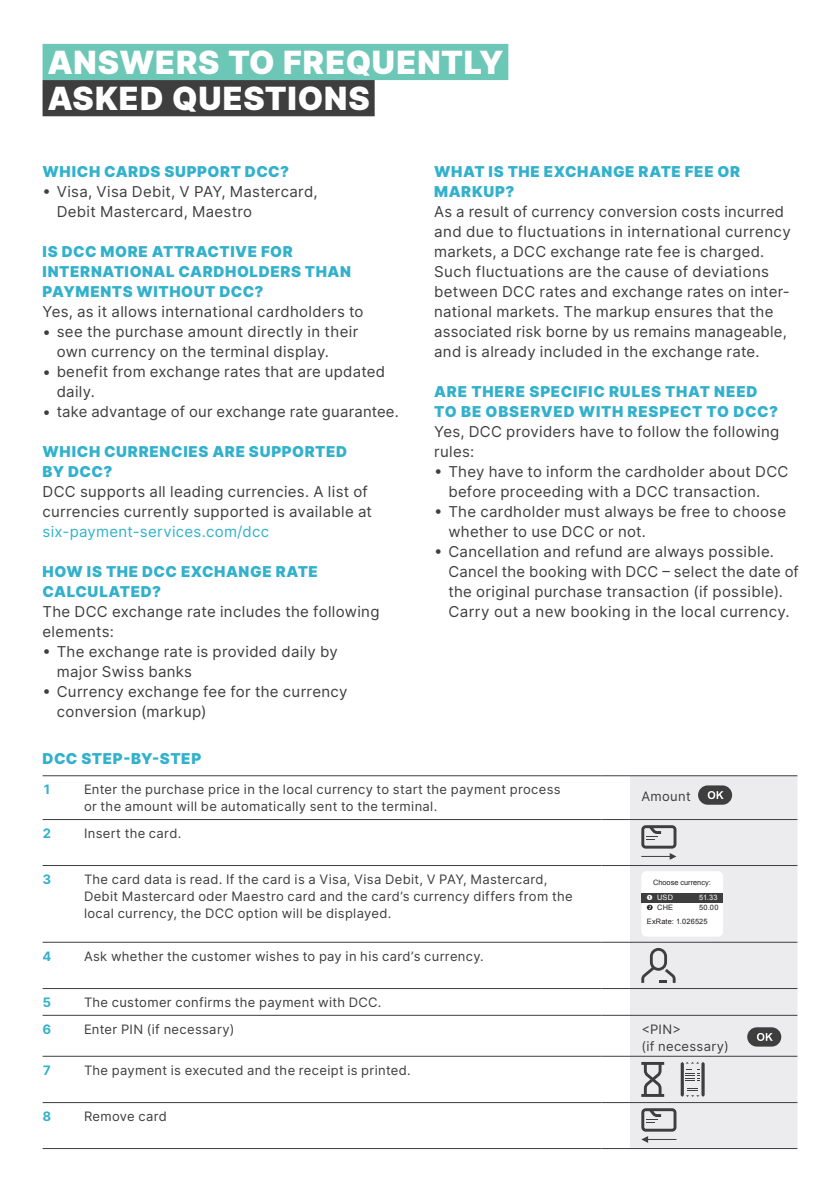
<style>
.page{position:relative;width:840px;height:1191px;background:#fff}
.page>*{position:absolute;margin:0;border:0;box-sizing:border-box;transform-origin:0 0}
.t1{font:900 32px/36.2px "Inter";letter-spacing:.025em;color:#fff}
.t2{font:15px/20px "Inter";letter-spacing:.02em;color:#3e3e3f}
.t3{font:900 15px/20px "Inter";letter-spacing:.04em;color:#32b1cc}
.t4{font:15px "Inter";letter-spacing:.02em;color:#32b1cc}
.t5{font:13px/17px "Inter";letter-spacing:.025em;color:#3e3e3f}
.t6{font:700 13px "Inter";color:#32b1cc}
.t7{font:7.4px "Arial";letter-spacing:.015em;color:#231f20}
.t8{font:7.4px "Arial";letter-spacing:.025em;color:#fff}
</style>
<div class="page">
<div style="left:629px;top:776px;width:168px;height:372px;background:#ececee"></div>
<hr style="left:43px;top:775px;width:41px;height:1px;background:#3e3e3f">
<hr style="left:84px;top:775px;width:517px;height:1px;background:#3e3e3f">
<svg style="left:601px;top:775px;width:28px;height:1px"></svg>
<hr style="left:629px;top:775px;width:168px;height:1px;background:#3e3e3f">
<hr style="left:43px;top:819px;width:41px;height:1px;background:#3e3e3f">
<hr style="left:84px;top:819px;width:517px;height:1px;background:#3e3e3f">
<svg style="left:601px;top:819px;width:28px;height:1px"></svg>
<hr style="left:629px;top:819px;width:168px;height:1px;background:#3e3e3f">
<hr style="left:43px;top:865px;width:41px;height:1px;background:#3e3e3f">
<hr style="left:84px;top:865px;width:517px;height:1px;background:#3e3e3f">
<svg style="left:601px;top:865px;width:28px;height:1px"></svg>
<hr style="left:629px;top:865px;width:168px;height:1px;background:#3e3e3f">
<hr style="left:43px;top:942px;width:41px;height:1px;background:#3e3e3f">
<hr style="left:84px;top:942px;width:517px;height:1px;background:#3e3e3f">
<svg style="left:601px;top:942px;width:28px;height:1px"></svg>
<hr style="left:629px;top:942px;width:168px;height:1px;background:#3e3e3f">
<hr style="left:43px;top:988px;width:41px;height:1px;background:#3e3e3f">
<hr style="left:84px;top:988px;width:517px;height:1px;background:#3e3e3f">
<svg style="left:601px;top:988px;width:28px;height:1px"></svg>
<hr style="left:629px;top:988px;width:168px;height:1px;background:#3e3e3f">
<hr style="left:43px;top:1015px;width:41px;height:1px;background:#3e3e3f">
<hr style="left:84px;top:1015px;width:517px;height:1px;background:#3e3e3f">
<svg style="left:601px;top:1015px;width:28px;height:1px"></svg>
<hr style="left:629px;top:1015px;width:168px;height:1px;background:#3e3e3f">
<hr style="left:43px;top:1056px;width:41px;height:1px;background:#3e3e3f">
<hr style="left:84px;top:1056px;width:517px;height:1px;background:#3e3e3f">
<svg style="left:601px;top:1056px;width:28px;height:1px"></svg>
<hr style="left:629px;top:1056px;width:168px;height:1px;background:#3e3e3f">
<hr style="left:43px;top:1102px;width:41px;height:1px;background:#3e3e3f">
<hr style="left:84px;top:1102px;width:517px;height:1px;background:#3e3e3f">
<svg style="left:601px;top:1102px;width:28px;height:1px"></svg>
<hr style="left:629px;top:1102px;width:168px;height:1px;background:#3e3e3f">
<hr style="left:43px;top:1148px;width:41px;height:1px;background:#3e3e3f">
<hr style="left:84px;top:1148px;width:517px;height:1px;background:#3e3e3f">
<svg style="left:601px;top:1148px;width:28px;height:1px"></svg>
<hr style="left:629px;top:1148px;width:168px;height:1px;background:#3e3e3f">
<div style="left:697px;top:785px;width:34px;height:19px;background:#3e3e3f;border-radius:10px"></div>
<svg style="left:707px;top:791px;width:16px;height:8px"></svg>
<svg style="left:641px;top:825px;width:35px;height:35px"></svg>
<hr style="left:641px;top:856px;width:30px;height:1px;background:#3e3e3f">
<div style="left:641px;top:871px;width:81px;height:65px;background:#fff;border-radius:5px"></div>
<div style="left:641px;top:893px;width:81px;height:9px;background:#3e3e3f"></div>
<svg style="left:641px;top:948px;width:34px;height:35px"></svg>
<div style="left:746px;top:1027px;width:34px;height:19px;background:#3e3e3f;border-radius:10px"></div>
<svg style="left:757px;top:1033px;width:15px;height:8px"></svg>
<svg style="left:641px;top:1062px;width:22px;height:34px"></svg>
<svg style="left:680px;top:1062px;width:24px;height:34px"></svg>
<svg style="left:641px;top:1108px;width:35px;height:34px"></svg>
<hr style="left:645px;top:1139px;width:31px;height:1px;background:#3e3e3f">
<div style="left:43px;top:44px;width:465px;height:36px;background:#6cc7b6"></div>
<div style="left:43px;top:80px;width:331px;height:36px;background:#3e3e3f"></div>
<svg style="left:647px;top:895px;width:5px;height:15px"></svg>
<h1 class="t1" style="left:48px;top:43px;width:457px">ANSWERS TO FREQUENTLY<br>ASKED QUESTIONS</h1>
<p class="t3" style="left:43px;top:161px;width:248px">WHICH CARDS SUPPORT DCC?</p>
<p class="t2" style="left:57px;top:181px;width:262px;text-indent:-14px">• Visa, Visa Debit, V PAY, Mastercard,<br>Debit Mastercard, Maestro</p>
<p class="t3" style="left:43px;top:241px;width:309px">IS DCC MORE ATTRACTIVE FOR<br>INTERNATIONAL CARDHOLDERS THAN<br>PAYMENTS WITHOUT DCC?</p>
<p class="t2" style="left:43px;top:301px;width:322px">Yes, as it allows international cardholders to</p>
<p class="t2" style="left:57px;top:321px;width:303px;text-indent:-14px">• see the purchase amount directly in their own currency on the terminal display.</p>
<p class="t2" style="left:57px;top:361px;width:329px;text-indent:-14px">• benefit from exchange rates that are updated daily.</p>
<p class="t2" style="left:43px;top:401px;width:357px">• take advantage of our exchange rate guarantee.</p>
<p class="t3" style="left:43px;top:441px;width:306px">WHICH CURRENCIES ARE SUPPORTED<br>BY DCC?</p>
<p class="t2" style="left:43px;top:481px;width:331px">DCC supports all leading currencies. A list of currencies currently supported is available at</p>
<p class="t4" style="left:43px;top:520px;width:228px">six-payment-services.com/dcc</p>
<p class="t3" style="left:43px;top:561px;width:277px">HOW IS THE DCC EXCHANGE RATE<br>CALCULATED?</p>
<p class="t2" style="left:43px;top:601px;width:338px">The DCC exchange rate includes the following elements:</p>
<p class="t2" style="left:57px;top:641px;width:282px;text-indent:-14px">• The exchange rate is provided daily by major Swiss banks</p>
<p class="t2" style="left:57px;top:681px;width:292px;text-indent:-14px">• Currency exchange fee for the currency conversion (markup)</p>
<p class="t3" style="left:434px;top:161px;width:307px">WHAT IS THE EXCHANGE RATE FEE OR<br>MARKUP?</p>
<p class="t2" style="left:434px;top:201px;width:358px">As a result of currency conversion costs incurred and due to fluctuations in international currency markets, a DCC exchange rate fee is charged.<br>Such fluctuations are the cause of deviations between DCC rates and exchange rates on inter&shy;national markets. The markup ensures that the associated risk borne by us remains manageable, and is already included in the exchange rate.</p>
<p class="t3" style="left:434px;top:381px;width:345px">ARE THERE SPECIFIC RULES THAT NEED<br>TO BE OBSERVED WITH RESPECT TO DCC?</p>
<p class="t2" style="left:434px;top:421px;width:346px">Yes, DCC providers have to follow the following rules:</p>
<p class="t2" style="left:448px;top:461px;width:341px;text-indent:-14px">• They have to inform the cardholder about DCC before proceeding with a DCC transaction.</p>
<p class="t2" style="left:448px;top:501px;width:339px;text-indent:-14px">• The cardholder must always be free to choose whether to use DCC or not.</p>
<p class="t2" style="left:448px;top:541px;width:352px;text-indent:-14px">• Cancellation and refund are always possible.<br>Cancel the booking with DCC – select the date of the original purchase transaction (if possible).<br>Carry out a new booking in the local currency.</p>
<p class="t3" style="left:43px;top:748px;width:160px">DCC STEP-BY-STEP</p>
<p class="t6" style="left:43px;top:780px;width:10px">1</p>
<p class="t5" style="left:84px;top:780px;width:478px">Enter the purchase price in the local currency to start the payment process or the amount will be automatically sent to the terminal.</p>
<p class="t5" style="left:641px;top:787px;width:51px">Amount</p>
<p class="t6" style="left:43px;top:823px;width:10px">2</p>
<p class="t5" style="left:84px;top:824px;width:99px">Insert the card.</p>
<p class="t6" style="left:43px;top:869px;width:10px">3</p>
<p class="t5" style="left:84px;top:870px;width:490px">The card data is read. If the card is a Visa, Visa Debit, V PAY, Mastercard,<br>Debit Mastercard oder Maestro card and the card’s currency differs from the local currency, the DCC option will be displayed.</p>
<p class="t7" style="left:652px;top:877px;width:59px">Choose currency:</p>
<p class="t7" style="left:646px;top:916px;width:62px">ExRate: 1.026525</p>
<p class="t8" style="left:656px;top:893px;width:17px">USD</p>
<p class="t8" style="left:698px;top:893px;width:20px">51.33</p>
<p class="t7" style="left:656px;top:902px;width:18px">CHE</p>
<p class="t7" style="left:698px;top:902px;width:21px">50.00</p>
<p class="t6" style="left:43px;top:946px;width:10px">4</p>
<p class="t5" style="left:84px;top:947px;width:401px">Ask whether the customer wishes to pay in his card’s currency.</p>
<p class="t6" style="left:43px;top:992px;width:10px">5</p>
<p class="t5" style="left:84px;top:993px;width:299px">The customer confirms the payment with DCC.</p>
<p class="t6" style="left:43px;top:1019px;width:10px">6</p>
<p class="t5" style="left:84px;top:1020px;width:152px">Enter PIN (if necessary)</p>
<p class="t5" style="left:641px;top:1020px;width:89px">&lt;PIN&gt;<br>(if necessary)</p>
<p class="t6" style="left:43px;top:1060px;width:10px">7</p>
<p class="t5" style="left:84px;top:1061px;width:328px">The payment is executed and the receipt is printed.</p>
<p class="t6" style="left:43px;top:1106px;width:10px">8</p>
<p class="t5" style="left:84px;top:1107px;width:84px">Remove card</p>
</div>
